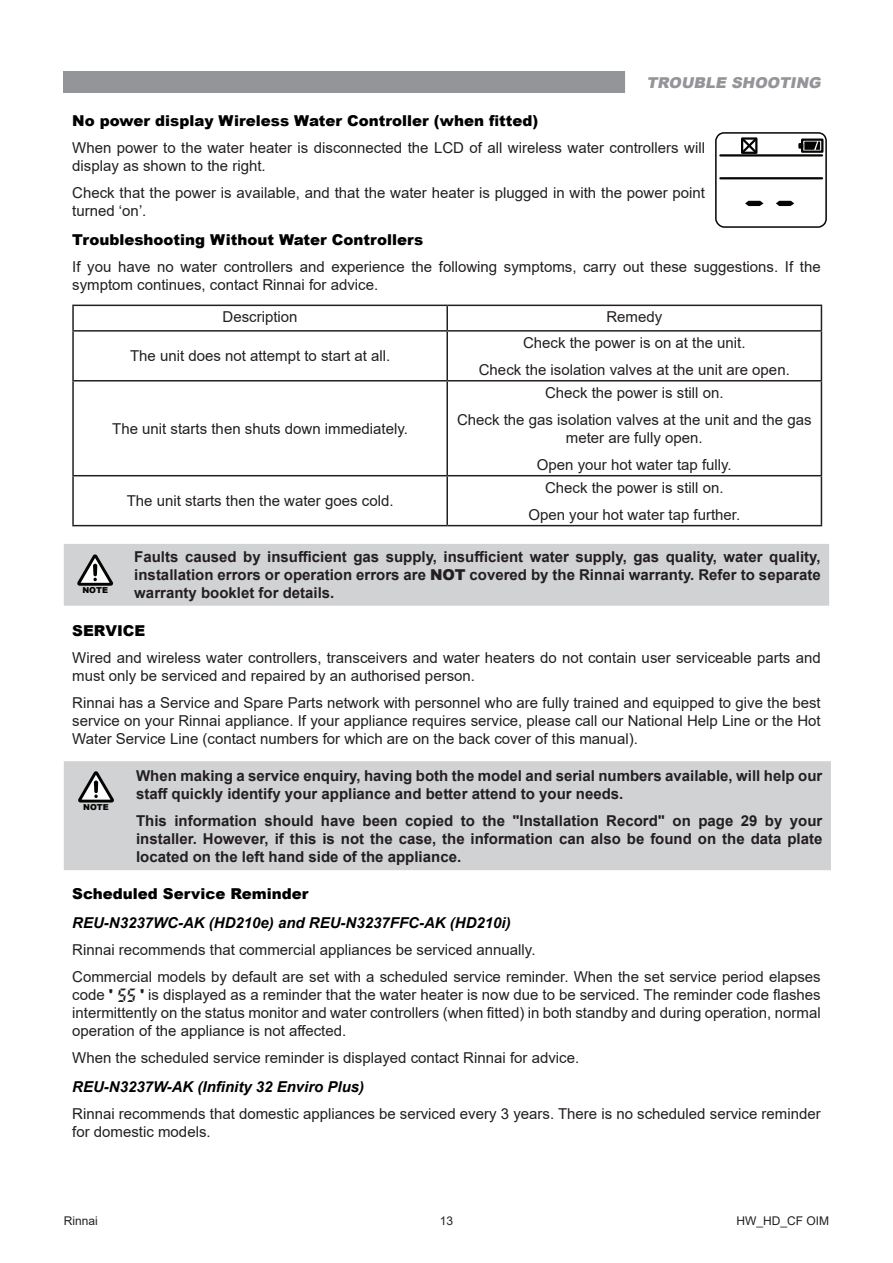
<style>
.page{position:relative;width:893px;height:1263px;background:#fff}
.page>*{position:absolute;margin:0;border:0;box-sizing:border-box;transform-origin:0 0}
.t1{font:15px/18px "Arial";color:#231f20}
.t2{font:700 15px/18px "Arial";color:#231f20;text-align:justify}
.t3{font:900 15px "Arial";color:#000}
.t4{font:italic 700 15px "Arial";color:#000}
.t5{font:italic 900 15px "Arial";color:#939598}
.t6{font:12px "Arial";color:#231f20}
.t7{font:900 8.25px "Arial";color:#040503}
.s1{font-weight:900}
.s2{font-family:"LCDAT&T Phone Time Date";font-style:italic;font-size:19.5px}
</style>
<div class="page">
<hr style="left:72px;top:305px;width:375px;height:1px;background:#231f20">
<hr style="left:72px;top:306px;width:2px;height:24px;background:#231f20">
<hr style="left:447px;top:305px;width:375px;height:1px;background:#231f20">
<hr style="left:446px;top:306px;width:2px;height:24px;background:#231f20">
<svg style="left:821px;top:306px;width:1px;height:24px"></svg>
<hr style="left:72px;top:330px;width:375px;height:2px;background:#231f20">
<hr style="left:72px;top:332px;width:2px;height:48px;background:#231f20">
<hr style="left:447px;top:330px;width:375px;height:2px;background:#231f20">
<hr style="left:446px;top:332px;width:2px;height:48px;background:#231f20">
<hr style="left:821px;top:332px;width:1px;height:48px;background:#231f20">
<hr style="left:72px;top:380px;width:375px;height:1px;background:#231f20">
<hr style="left:72px;top:381px;width:2px;height:94px;background:#231f20">
<hr style="left:447px;top:380px;width:375px;height:1px;background:#231f20">
<hr style="left:446px;top:381px;width:2px;height:94px;background:#231f20">
<hr style="left:821px;top:381px;width:1px;height:94px;background:#231f20">
<hr style="left:72px;top:475px;width:375px;height:1px;background:#231f20">
<hr style="left:72px;top:476px;width:2px;height:49px;background:#231f20">
<hr style="left:447px;top:475px;width:375px;height:1px;background:#231f20">
<hr style="left:446px;top:476px;width:2px;height:49px;background:#231f20">
<hr style="left:821px;top:476px;width:1px;height:49px;background:#231f20">
<hr style="left:72px;top:525px;width:375px;height:1px;background:#231f20">
<hr style="left:447px;top:525px;width:375px;height:1px;background:#231f20">
<div style="left:64px;top:544px;width:765px;height:62px;background:#d1d2d4"></div>
<svg style="left:77px;top:554px;width:36px;height:32px"></svg>
<svg style="left:93px;top:564px;width:4px;height:12px"></svg>
<div style="left:64px;top:761px;width:767px;height:109px;background:#d1d2d4"></div>
<svg style="left:78px;top:771px;width:36px;height:31px"></svg>
<svg style="left:94px;top:780px;width:4px;height:13px"></svg>
<svg style="left:715px;top:132px;width:112px;height:96px"></svg>
<hr style="left:720px;top:154px;width:102px;height:3px;background:#040503">
<hr style="left:720px;top:177px;width:102px;height:2px;background:#040503">
<div style="left:64px;top:71px;width:765px;height:21px;background:#939598"></div>
<div style="left:625px;top:64px;width:217px;height:36px;background:#fff"></div>
<p class="t5" style="left:646px;top:72px;width:179px">TROUBLE SHOOTING</p>
<p class="t3" style="left:72px;top:109px;width:468px">No power display Wireless Water Controller (when fitted)</p>
<p class="t1" style="left:72px;top:138px;width:634px">When power to the water heater is disconnected the LCD of all wireless water controllers will display as shown to the right.</p>
<p class="t1" style="left:72px;top:183px;width:634px">Check that the power is available, and that the water heater is plugged in with the power point turned ‘on’.</p>
<p class="t3" style="left:72px;top:228px;width:353px">Troubleshooting Without Water Controllers</p>
<p class="t1" style="left:72px;top:257px;width:750px">If you have no water controllers and experience the following symptoms, carry out these suggestions. If the symptom continues, contact Rinnai for advice.</p>
<p class="t1" style="left:223px;top:308px;width:77px">Description</p>
<p class="t1" style="left:606px;top:308px;width:57px">Remedy</p>
<p class="t1" style="left:130px;top:347px;width:262px">The unit does not attempt to start at all.</p>
<p class="t1" style="left:479px;top:329px;width:312px;line-height:27px;text-align:center">Check the power is on at the unit.<br>Check the isolation valves at the unit are open.</p>
<p class="t1" style="left:112px;top:419px;width:297px">The unit starts then shuts down immediately.</p>
<p class="t1" style="left:127px;top:492px;width:268px">The unit starts then the water goes cold.</p>
<p class="t1" style="left:457px;top:379px;width:356px;line-height:27px;text-align:center">Check the power is still on.<br>Check the gas isolation valves at the unit and the gas</p>
<p class="t1" style="left:537px;top:424px;width:196px;line-height:27px;text-align:center">meter are fully open.<br>Open your hot water tap fully.</p>
<p class="t1" style="left:528px;top:474px;width:213px;line-height:27px;text-align:center">Check the power is still on.<br>Open your hot water tap further.</p>
<p class="t2" style="left:134px;top:548px;width:688px">Faults caused by insufficient gas supply, insufficient water supply, gas quality, water quality, installation errors or operation errors are <span class="s1">NOT</span> covered by the Rinnai warranty. Refer to separate warranty booklet for details.</p>
<p class="t3" style="left:72px;top:619px;width:75px">SERVICE</p>
<p class="t1" style="left:72px;top:648px;width:750px">Wired and wireless water controllers, transceivers and water heaters do not contain user serviceable parts and must only be serviced and repaired by an authorised person.</p>
<p class="t1" style="left:72px;top:693px;width:750px;text-align:justify">Rinnai has a Service and Spare Parts network with personnel who are fully trained and equipped to give the best service on your Rinnai appliance. If your appliance requires service, please call our National Help Line or the Hot Water Service Line (contact numbers for which are on the back cover of this manual).</p>
<p class="t7" style="left:82px;top:584px;width:27px">NOTE</p>
<p class="t2" style="left:136px;top:766px;width:688px">When making a service enquiry, having both the model and serial numbers available, will help our staff quickly identify your appliance and better attend to your needs.</p>
<p class="t2" style="left:136px;top:811px;width:688px">This information should have been copied to the "Installation Record" on page 29 by your installer. However, if this is not the case, the information can also be found on the data plate located on the left hand side of the appliance.</p>
<p class="t3" style="left:72px;top:883px;width:238px">Scheduled Service Reminder</p>
<p class="t4" style="left:72px;top:913px;width:440px">REU-N3237WC-AK (HD210e) and REU-N3237FFC-AK (HD210i)</p>
<p class="t1" style="left:72px;top:936px;width:750px;line-height:27px">Rinnai recommends that commercial appliances be serviced annually.<br>Commercial models by default are set with a scheduled service reminder. When the set service period elapses</p>
<p class="t1" style="left:72px;top:986px;width:750px;text-align:justify">code <span class="s1">'</span> <span class="s2">55</span><span class="s1">'</span> is displayed as a reminder that the water heater is now due to be serviced. The reminder code flashes intermittently on the status monitor and water controllers (when fitted) in both standby and during operation, normal operation of the appliance is not affected.</p>
<p class="t1" style="left:72px;top:1049px;width:508px">When the scheduled service reminder is displayed contact Rinnai for advice.</p>
<p class="t4" style="left:72px;top:1077px;width:294px">REU-N3237W-AK (Infinity 32 Enviro Plus)</p>
<p class="t1" style="left:72px;top:1105px;width:750px">Rinnai recommends that domestic appliances be serviced every 3 years. There is no scheduled service reminder for domestic models.</p>
<p class="t7" style="left:83px;top:801px;width:27px">NOTE</p>
<p class="t6" style="left:64px;top:1212px;width:36px">Rinnai</p>
<p class="t6" style="left:440px;top:1212px;width:15px">13</p>
<p class="t6" style="left:736px;top:1212px;width:94px">HW_HD_CF OIM</p>
</div>
